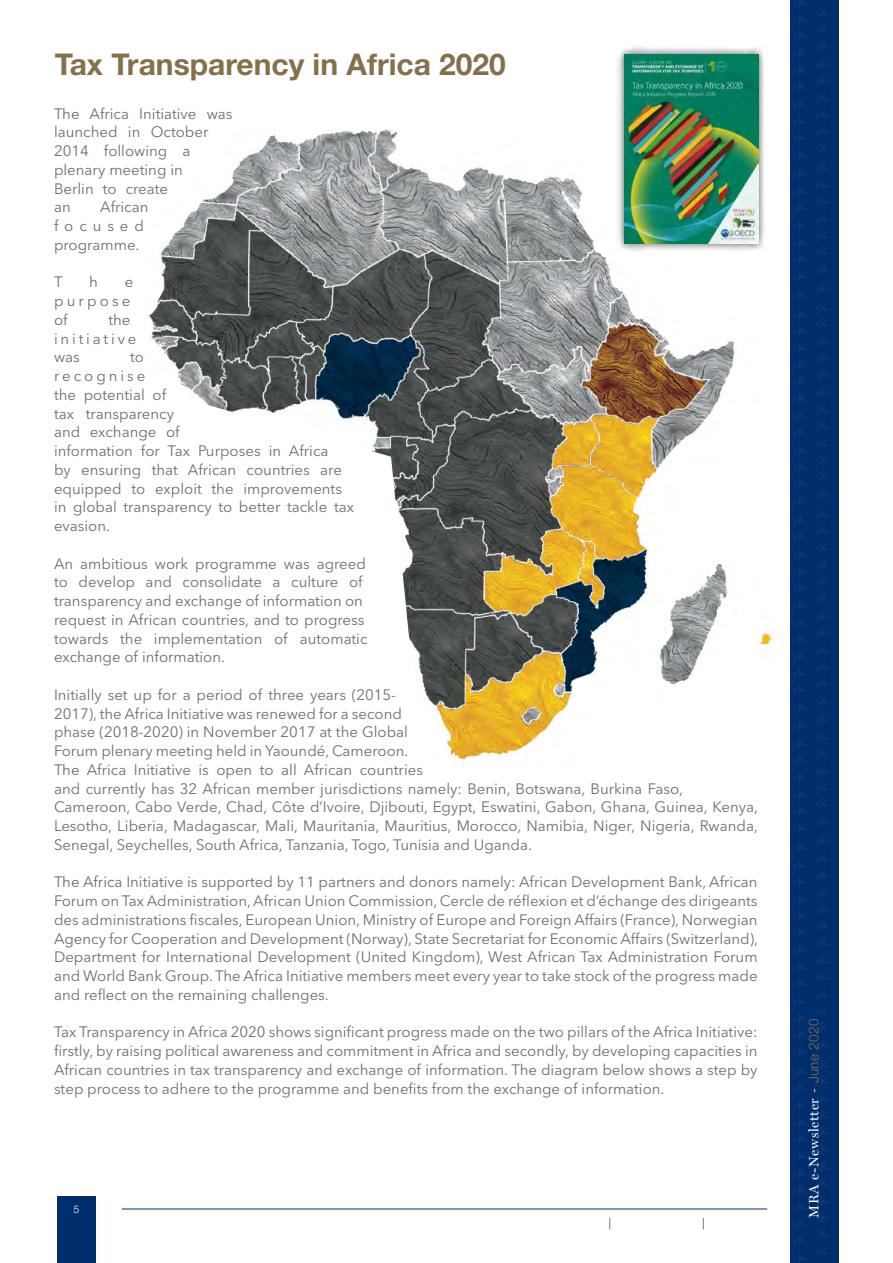
<style>
.page{position:relative;width:893px;height:1263px;background:#fff}
.page>*{position:absolute;margin:0;border:0;box-sizing:border-box;transform-origin:0 0}
.t1{font:700 30px "Helvetica Neue LT Std";color:#85704d}
.t2{font:15px/18.8px "Avenir Next LT Pro";color:#6d6e70}
.t3{font:15px/18.8px "Avenir Next LT Pro";letter-spacing:.19em;color:#6d6e70}
.t4{font:15px/18.8px "Avenir Next LT Pro";letter-spacing:.21em;color:#6d6e70}
.t5{font:13.5px "Miller Display";letter-spacing:.05em;color:#fff}
.t6{font:300 10.5px "Helvetica Neue LT Std";color:#fff}
.s1{font-family:"Helvetica Neue LT Std";font-weight:300}
.s2{font-family:"Helvetica Neue LT Std";font-weight:300;color:#85704d}
</style>
<div class="page">
<div style="left:57px;top:1196px;width:38px;height:67px;background:#002e6c"></div>
<hr style="left:122px;top:1208px;width:645px;height:1px;background:#002e6c">
<div style="left:791px;top:0;width:48px;height:1263px;background:#002e6c"></div>
<svg style="left:794px;top:0;width:10px;height:8px"></svg>
<svg style="left:794px;top:14px;width:12px;height:26px"></svg>
<svg style="left:794px;top:48px;width:12px;height:10px"></svg>
<svg style="left:794px;top:66px;width:10px;height:26px"></svg>
<svg style="left:794px;top:100px;width:10px;height:10px"></svg>
<svg style="left:794px;top:116px;width:12px;height:26px"></svg>
<svg style="left:794px;top:150px;width:12px;height:10px"></svg>
<svg style="left:794px;top:169px;width:12px;height:10px"></svg>
<svg style="left:794px;top:187px;width:10px;height:10px"></svg>
<svg style="left:794px;top:203px;width:13px;height:10px"></svg>
<svg style="left:794px;top:221px;width:10px;height:10px"></svg>
<svg style="left:794px;top:237px;width:12px;height:26px"></svg>
<svg style="left:794px;top:271px;width:12px;height:10px"></svg>
<svg style="left:794px;top:290px;width:13px;height:10px"></svg>
<svg style="left:817px;top:8px;width:9px;height:25px"></svg>
<svg style="left:817px;top:42px;width:9px;height:8px"></svg>
<svg style="left:817px;top:59px;width:11px;height:25px"></svg>
<svg style="left:817px;top:93px;width:12px;height:42px"></svg>
<svg style="left:817px;top:144px;width:9px;height:8px"></svg>
<svg style="left:817px;top:163px;width:9px;height:8px"></svg>
<svg style="left:817px;top:180px;width:11px;height:25px"></svg>
<svg style="left:817px;top:214px;width:12px;height:26px"></svg>
<svg style="left:817px;top:247px;width:12px;height:9px"></svg>
<svg style="left:817px;top:265px;width:9px;height:8px"></svg>
<svg style="left:817px;top:284px;width:10px;height:8px"></svg>
<svg style="left:794px;top:310px;width:11px;height:26px"></svg>
<svg style="left:794px;top:343px;width:12px;height:10px"></svg>
<svg style="left:794px;top:360px;width:13px;height:10px"></svg>
<svg style="left:794px;top:376px;width:13px;height:10px"></svg>
<svg style="left:794px;top:394px;width:10px;height:10px"></svg>
<svg style="left:794px;top:412px;width:11px;height:26px"></svg>
<svg style="left:794px;top:445px;width:12px;height:10px"></svg>
<svg style="left:794px;top:462px;width:13px;height:10px"></svg>
<svg style="left:794px;top:478px;width:13px;height:10px"></svg>
<svg style="left:794px;top:496px;width:10px;height:10px"></svg>
<svg style="left:794px;top:516px;width:10px;height:10px"></svg>
<svg style="left:794px;top:532px;width:13px;height:10px"></svg>
<svg style="left:794px;top:550px;width:10px;height:10px"></svg>
<svg style="left:794px;top:566px;width:12px;height:26px"></svg>
<svg style="left:794px;top:600px;width:12px;height:10px"></svg>
<svg style="left:794px;top:618px;width:13px;height:10px"></svg>
<svg style="left:794px;top:634px;width:13px;height:10px"></svg>
<svg style="left:794px;top:652px;width:10px;height:10px"></svg>
<svg style="left:794px;top:668px;width:12px;height:26px"></svg>
<svg style="left:794px;top:702px;width:12px;height:10px"></svg>
<svg style="left:794px;top:721px;width:12px;height:10px"></svg>
<svg style="left:794px;top:739px;width:13px;height:10px"></svg>
<svg style="left:794px;top:755px;width:13px;height:10px"></svg>
<svg style="left:794px;top:773px;width:10px;height:10px"></svg>
<svg style="left:794px;top:790px;width:11px;height:26px"></svg>
<svg style="left:794px;top:823px;width:12px;height:10px"></svg>
<svg style="left:794px;top:842px;width:12px;height:10px"></svg>
<svg style="left:817px;top:303px;width:12px;height:9px"></svg>
<svg style="left:817px;top:319px;width:12px;height:9px"></svg>
<svg style="left:817px;top:337px;width:9px;height:9px"></svg>
<svg style="left:817px;top:354px;width:10px;height:24px"></svg>
<svg style="left:817px;top:387px;width:11px;height:9px"></svg>
<svg style="left:817px;top:405px;width:12px;height:9px"></svg>
<svg style="left:817px;top:421px;width:12px;height:9px"></svg>
<svg style="left:817px;top:439px;width:9px;height:9px"></svg>
<svg style="left:817px;top:456px;width:10px;height:24px"></svg>
<svg style="left:817px;top:489px;width:11px;height:9px"></svg>
<svg style="left:817px;top:509px;width:11px;height:25px"></svg>
<svg style="left:817px;top:543px;width:12px;height:26px"></svg>
<svg style="left:817px;top:576px;width:12px;height:9px"></svg>
<svg style="left:817px;top:594px;width:9px;height:8px"></svg>
<svg style="left:817px;top:612px;width:11px;height:24px"></svg>
<svg style="left:817px;top:645px;width:12px;height:26px"></svg>
<svg style="left:817px;top:678px;width:12px;height:9px"></svg>
<svg style="left:817px;top:696px;width:9px;height:8px"></svg>
<svg style="left:817px;top:715px;width:9px;height:9px"></svg>
<svg style="left:817px;top:733px;width:10px;height:24px"></svg>
<svg style="left:817px;top:766px;width:11px;height:9px"></svg>
<svg style="left:817px;top:783px;width:12px;height:9px"></svg>
<svg style="left:817px;top:799px;width:12px;height:9px"></svg>
<svg style="left:817px;top:817px;width:9px;height:9px"></svg>
<svg style="left:817px;top:836px;width:9px;height:8px"></svg>
<svg style="left:794px;top:861px;width:10px;height:26px"></svg>
<svg style="left:794px;top:894px;width:11px;height:10px"></svg>
<svg style="left:794px;top:911px;width:13px;height:10px"></svg>
<svg style="left:794px;top:927px;width:12px;height:10px"></svg>
<svg style="left:794px;top:945px;width:10px;height:10px"></svg>
<svg style="left:794px;top:963px;width:10px;height:26px"></svg>
<svg style="left:794px;top:997px;width:11px;height:9px"></svg>
<svg style="left:794px;top:1013px;width:12px;height:10px"></svg>
<svg style="left:794px;top:1029px;width:12px;height:10px"></svg>
<svg style="left:794px;top:1047px;width:13px;height:10px"></svg>
<svg style="left:794px;top:1067px;width:13px;height:10px"></svg>
<svg style="left:794px;top:1083px;width:13px;height:10px"></svg>
<svg style="left:794px;top:1101px;width:10px;height:10px"></svg>
<svg style="left:794px;top:1117px;width:11px;height:26px"></svg>
<svg style="left:794px;top:1151px;width:12px;height:10px"></svg>
<svg style="left:794px;top:1169px;width:13px;height:10px"></svg>
<svg style="left:794px;top:1185px;width:12px;height:10px"></svg>
<svg style="left:794px;top:1203px;width:10px;height:10px"></svg>
<svg style="left:794px;top:1220px;width:11px;height:26px"></svg>
<svg style="left:794px;top:1253px;width:12px;height:10px"></svg>
<svg style="left:817px;top:854px;width:12px;height:9px"></svg>
<svg style="left:817px;top:870px;width:12px;height:9px"></svg>
<svg style="left:817px;top:888px;width:12px;height:9px"></svg>
<svg style="left:817px;top:905px;width:10px;height:24px"></svg>
<svg style="left:817px;top:939px;width:11px;height:8px"></svg>
<svg style="left:817px;top:956px;width:12px;height:9px"></svg>
<svg style="left:817px;top:972px;width:12px;height:9px"></svg>
<svg style="left:817px;top:990px;width:12px;height:9px"></svg>
<svg style="left:817px;top:1007px;width:9px;height:24px"></svg>
<svg style="left:817px;top:1041px;width:10px;height:8px"></svg>
<svg style="left:817px;top:1061px;width:10px;height:24px"></svg>
<svg style="left:817px;top:1094px;width:12px;height:26px"></svg>
<svg style="left:817px;top:1127px;width:12px;height:9px"></svg>
<svg style="left:817px;top:1145px;width:9px;height:9px"></svg>
<svg style="left:817px;top:1163px;width:10px;height:24px"></svg>
<svg style="left:817px;top:1196px;width:12px;height:26px"></svg>
<svg style="left:817px;top:1229px;width:12px;height:9px"></svg>
<svg style="left:817px;top:1247px;width:9px;height:9px"></svg>
<img style="left:148px;top:129px;width:624px;height:634px">
<div style="left:616px;top:45px;width:150px;height:207px;background:#000;opacity:.75"></div>
<img style="left:624px;top:54px;width:134px;height:189px">
<h1 class="t1" style="left:55px;top:46px;width:453px">Tax Transparency in Africa 2020</h1>
<p class="t2" style="left:54px;top:104px;width:180px">The Africa Initiative was launched in October<br>2014 following a plenary meeting in<br>Berlin to create<br>an</p>
<p class="t2" style="left:54px;top:198px;width:96px;text-indent:46px">African focused programme.</p>
<p class="t2" style="left:54px;top:273px;width:10px">T</p>
<p class="t2" style="left:89px;top:273px;width:10px">h</p>
<p class="t4" style="left:54px;top:273px;width:81px;text-indent:71px">e purpose of</p>
<p class="t3" style="left:54px;top:310px;width:84px;text-indent:54px">the initiative was</p>
<p class="t2" style="left:54px;top:348px;width:301px;text-indent:76px">to<br>recognise<br>the potential of<br>tax transparency<br>and exchange of<br>information for Tax Purposes in Africa<br>by ensuring that African countries are equipped to exploit the improvements in global transparency to better tackle tax evasion.</p>
<p class="t2" style="left:54px;top:554px;width:315px">An ambitious work programme was agreed to develop and consolidate a culture of transparency and exchange of information on request in African countries, and to progress towards the implementation of automatic exchange of information.</p>
<p class="t2" style="left:54px;top:685px;width:705px">Initially set up for a period of three years (2015-<br>2017), the Africa Initiative was renewed for a second<br>phase (2018-2020) in November 2017 at the Global<br>Forum plenary meeting held in Yaoundé, Cameroon.<br>The Africa Initiative is open to all African countries<br>and currently has 32 African member jurisdictions namely: Benin, Botswana, Burkina Faso, Cameroon, Cabo Verde, Chad, Côte d’Ivoire, Djibouti, Egypt, Eswatini, Gabon, Ghana, Guinea, Kenya, Lesotho, Liberia, Madagascar, Mali, Mauritania, Mauritius, Morocco, Namibia, Niger, Nigeria, Rwanda, Senegal, Seychelles, South Africa, Tanzania, Togo, Tunisia and Uganda.</p>
<p class="t2" style="left:54px;top:873px;width:706px;text-align:justify">The Africa Initiative is supported by 11 partners and donors namely: African Development Bank, African Forum on Tax Administration, African Union Commission, Cercle de réflexion et d’échange des dirigeants des administrations fiscales, European Union, Ministry of Europe and Foreign Affairs (France), Norwegian Agency for Cooperation and Development (Norway), State Secretariat for Economic Affairs (Switzerland), Department for International Development (United Kingdom), West African Tax Administration Forum and World Bank Group. The Africa Initiative members meet every year to take stock of the progress made and reflect on the remaining challenges.</p>
<p class="t2" style="left:54px;top:1023px;width:705px;text-align:justify">Tax Transparency in Africa 2020 shows significant progress made on the two pillars of the Africa Initiative: firstly, by raising political awareness and commitment in Africa and secondly, by developing capacities in African countries in tax transparency and exchange of information. The diagram below shows a step by step process to adhere to the programme and benefits from the exchange of information.</p>
<p class="t6" style="left:73px;top:1203px;width:7px">5</p>
<p class="t5" style="left:806px;top:1218px;width:201px;rotate:-90deg">MRA e-Newsletter <span class="s1">-</span> <span class="s2">June 2020</span></p>
</div>
